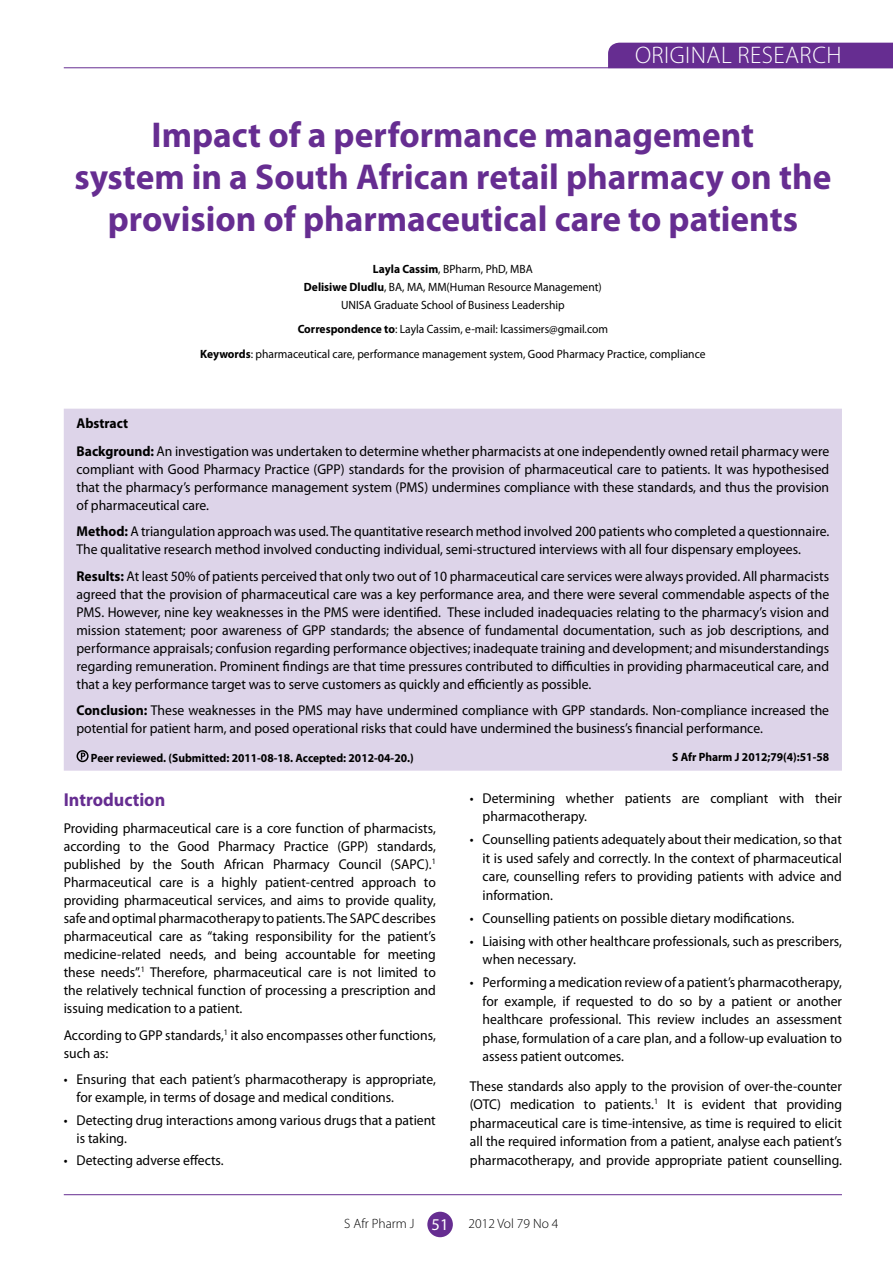
<style>
.page{position:relative;width:893px;height:1263px;background:#fff}
.page>*{position:absolute;margin:0;border:0;box-sizing:border-box;transform-origin:0 0}
.t1{font:700 36px/42px "Myriad Pro";color:#662d91;text-align:center}
.t2{font:300 24px "Myriad Pro";letter-spacing:.02em;color:#fff}
.t3{font:700 18.75px "Myriad Pro";color:#662d91;scale:.96 1}
.t4{font:14.25px/18px "Myriad Pro";color:#000;scale:.96 1}
.t5{font:300 13.5px "Myriad Pro";color:#000}
.t6{font:12px/18px "Myriad Pro";color:#000;text-align:center;scale:.96 1}
.t7{font:700 12px "Myriad Pro";color:#000;scale:.96 1}
.s1{font-weight:700}
.s2{font-weight:400;font-size:16.5px;color:#fff}
</style>
<div class="page">
<hr style="left:64px;top:1194px;width:778px;height:1px;background:#662d91">
<div style="left:427px;top:1212px;width:26px;height:25px;background:#662d91;border-radius:50%"></div>
<svg style="left:607px;top:42px;width:286px;height:27px;background:#6e3896"></svg>
<hr style="left:64px;top:67px;width:829px;height:1px;background:#662d91">
<div style="left:64px;top:409px;width:778px;height:362px;background:#ddd4e9"></div>
<div style="left:77px;top:750px;width:12px;height:12px;border:2px solid #000;border-radius:50%"></div>
<svg style="left:81px;top:753px;width:4px;height:7px"></svg>
<h2 class="t2" style="left:635px;top:42px;width:208px">ORIGINAL RESEARCH</h2>
<h1 class="t1" style="left:74px;top:113px;width:758px">Impact of a performance management<br>system in a South African retail pharmacy on the provision of pharmaceutical care to patients</h1>
<p class="t6" style="left:304px;top:260px;width:312px"><span class="s1">Layla Cassim</span>, BPharm, PhD, MBA<br><span class="s1">Delisiwe Dludlu</span>, BA, MA, MM(Human Resource Management)<br>UNISA Graduate School of Business Leadership</p>
<p class="t6" style="left:200px;top:317px;width:528px;line-height:24.5px"><span class="s1">Correspondence to</span>: Layla Cassim, e-mail: lcassimers@gmail.com<br><span class="s1">Keywords</span>: pharmaceutical care, performance management system, Good Pharmacy Practice, compliance</p>
<p class="t4" style="left:77px;top:409px;width:785px;line-height:27.8px"><span class="s1">Abstract<br>Background:</span> An investigation was undertaken to determine whether pharmacists at one independently owned retail pharmacy were</p>
<p class="t4" style="left:77px;top:460px;width:786px;text-align:justify">compliant with Good Pharmacy Practice (GPP) standards for the provision of pharmaceutical care to patients. It was hypothesised that the pharmacy’s performance management system (PMS) undermines compliance with these standards, and thus the provision of pharmaceutical care.</p>
<p class="t4" style="left:77px;top:522px;width:785px"><span class="s1">Method:</span> A triangulation approach was used. The quantitative research method involved 200 patients who completed a questionnaire.<br>The qualitative research method involved conducting individual, semi-structured interviews with all four dispensary employees.</p>
<p class="t4" style="left:77px;top:567px;width:786px;text-align:justify"><span class="s1">Results:</span> At least 50% of patients perceived that only two out of 10 pharmaceutical care services were always provided. All pharmacists agreed that the provision of pharmaceutical care was a key performance area, and there were several commendable aspects of the PMS. However, nine key weaknesses in the PMS were identified. These included inadequacies relating to the pharmacy’s vision and mission statement; poor awareness of GPP standards; the absence of fundamental documentation, such as job descriptions, and performance appraisals; confusion regarding performance objectives; inadequate training and development; and misunderstandings regarding remuneration. Prominent findings are that time pressures contributed to difficulties in providing pharmaceutical care, and that a key performance target was to serve customers as quickly and efficiently as possible.</p>
<p class="t4" style="left:77px;top:701px;width:785px"><span class="s1">Conclusion:</span> These weaknesses in the PMS may have undermined compliance with GPP standards. Non-compliance increased the potential for patient harm, and posed operational risks that could have undermined the business’s financial performance.</p>
<p class="t7" style="left:91px;top:750px;width:338px">Peer reviewed. (Submitted: 2011-08-18. Accepted: 2012-04-20.)</p>
<p class="t7" style="left:672px;top:749px;width:165px">S Afr Pharm J 2012;79(4):51-58</p>
<h3 class="t3" style="left:64px;top:787px;width:107px">Introduction</h3>
<p class="t4" style="left:64px;top:818px;width:389px;text-align:justify">Providing pharmaceutical care is a core function of pharmacists, according to the Good Pharmacy Practice (GPP) standards, published by the South African Pharmacy Council (SAPC).<sup>1<br></sup>Pharmaceutical care is a highly patient-centred approach to providing pharmaceutical services, and aims to provide quality, safe and optimal pharmacotherapy to patients. The SAPC describes pharmaceutical care as “taking responsibility for the patient’s medicine-related needs, and being accountable for meeting these needs”.<sup>1</sup> Therefore, pharmaceutical care is not limited to the relatively technical function of processing a prescription and issuing medication to a patient.</p>
<p class="t4" style="left:64px;top:1025px;width:389px">According to GPP standards,<sup>1</sup> it also encompasses other functions, such as:</p>
<p class="t4" style="left:77px;top:1070px;width:376px;text-indent:-13px">• Ensuring that each patient’s pharmacotherapy is appropriate, for example, in terms of dosage and medical conditions.</p>
<p class="t4" style="left:77px;top:1110px;width:376px;text-indent:-13px">• Detecting drug interactions among various drugs that a patient is taking.</p>
<p class="t4" style="left:64px;top:1151px;width:168px">• Detecting adverse effects.</p>
<p class="t4" style="left:483px;top:788px;width:376px;line-height:18.6px;text-indent:-13px">• Determining whether patients are compliant with their pharmacotherapy.</p>
<p class="t4" style="left:483px;top:830px;width:376px;line-height:18.6px;text-align:justify;text-indent:-13px">• Counselling patients adequately about their medication, so that it is used safely and correctly. In the context of pharmaceutical care, counselling refers to providing patients with advice and information.</p>
<p class="t4" style="left:470px;top:909px;width:339px">• Counselling patients on possible dietary modifications.</p>
<p class="t4" style="left:483px;top:931px;width:376px;line-height:18.6px;text-indent:-13px">• Liaising with other healthcare professionals, such as prescribers, when necessary.</p>
<p class="t4" style="left:483px;top:973px;width:376px;line-height:18.6px;text-align:justify;text-indent:-13px">• Performing a medication review of a patient’s pharmacotherapy, for example, if requested to do so by a patient or another healthcare professional. This review includes an assessment phase, formulation of a care plan, and a follow-up evaluation to assess patient outcomes.</p>
<p class="t4" style="left:470px;top:1076px;width:389px;line-height:18.6px;text-align:justify">These standards also apply to the provision of over-the-counter (OTC) medication to patients.<sup>1</sup> It is evident that providing pharmaceutical care is time-intensive, as time is required to elicit all the required information from a patient, analyse each patient’s pharmacotherapy, and provide appropriate patient counselling.</p>
<p class="t5" style="left:344px;top:1216px;width:106px">S AFR PHARM J <span class="s2">51</span></p>
<p class="t5" style="left:469px;top:1216px;width:91px">2012 VOL 79 NO 4</p>
</div>
